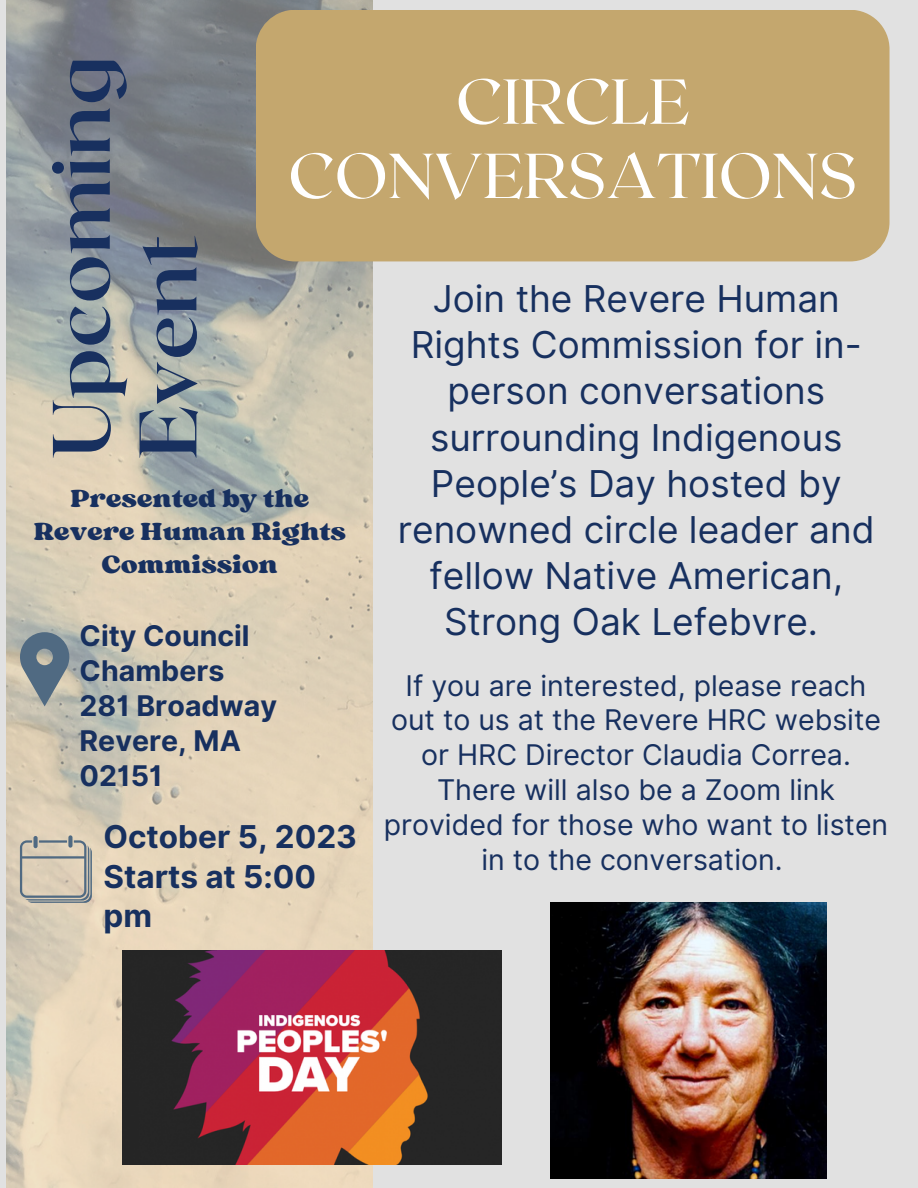
<style>
.page{position:relative;width:918px;height:1188px;background:#e1e1e1}
.page>*{position:absolute;margin:0;border:0;box-sizing:border-box;transform-origin:0 0}
.t1{font:700 81.15px/86.7px "Roxborough CF";color:#18305f}
.t2{font:63.3px/74.2px "Roxborough CF";color:#fff;text-align:center}
.t3{font:37.05px/46.2px "Inter";color:#17305f;text-align:center}
.t4{font:700 31.5px/39.3px "Inter";color:#17305f}
.t5{font:28.5px/35px "Inter";color:#17305f;text-align:center}
.t6{font:700 28.5px/34.8px "Inter";color:#17305f}
.t7{font:26.1px/32.7px "Sergio Trendy";color:#17305f;text-align:center}
</style>
<div class="page">
<img style="left:7px;top:0;width:366px;height:1188px">
<svg style="left:20px;top:632px;width:49px;height:74px;background:#7f8d94"></svg>
<svg style="left:20px;top:840px;width:72px;height:63px;background:#beb8ab"></svg>
<svg style="left:34px;top:836px;width:4px;height:12px"></svg>
<div style="left:68px;top:835px;width:5px;height:13px;background:#506a82;border-radius:2px"></div>
<div style="left:256px;top:10px;width:634px;height:251px;background:#c4a76e"></div>
<img style="left:122px;top:951px;width:379px;height:214px">
<img style="left:551px;top:902px;width:275px;height:276px">
<p class="t1" style="left:34px;top:459px;width:404px;rotate:-90deg">Upcoming<br>Event</p>
<p class="t2" style="left:288px;top:61px;width:570px">CIRCLE<br>CONVERSATIONS</p>
<p class="t3" style="left:398px;top:276px;width:478px">Join the Revere Human<br>Rights Commission for in&shy;person conversations surrounding Indigenous<br>People’s Day hosted by renowned circle leader and fellow Native American,<br>Strong Oak Lefebvre.</p>
<p class="t7" style="left:34px;top:482px;width:314px">Presented by the<br>Revere Human Rights<br>Commission</p>
<p class="t6" style="left:80px;top:619px;width:172px">City Council<br>Chambers</p>
<p class="t6" style="left:80px;top:688px;width:199px">281 Broadway</p>
<p class="t6" style="left:80px;top:723px;width:163px">Revere, MA</p>
<p class="t6" style="left:80px;top:758px;width:84px">02151</p>
<p class="t4" style="left:104px;top:817px;width:255px">October 5, 2023</p>
<p class="t4" style="left:104px;top:857px;width:214px">Starts at 5:00 pm</p>
<p class="t5" style="left:384px;top:668px;width:506px">If you are interested, please reach out to us at the Revere HRC website or HRC Director Claudia Correa.<br>There will also be a Zoom link provided for those who want to listen in to the conversation.</p>
</div>
